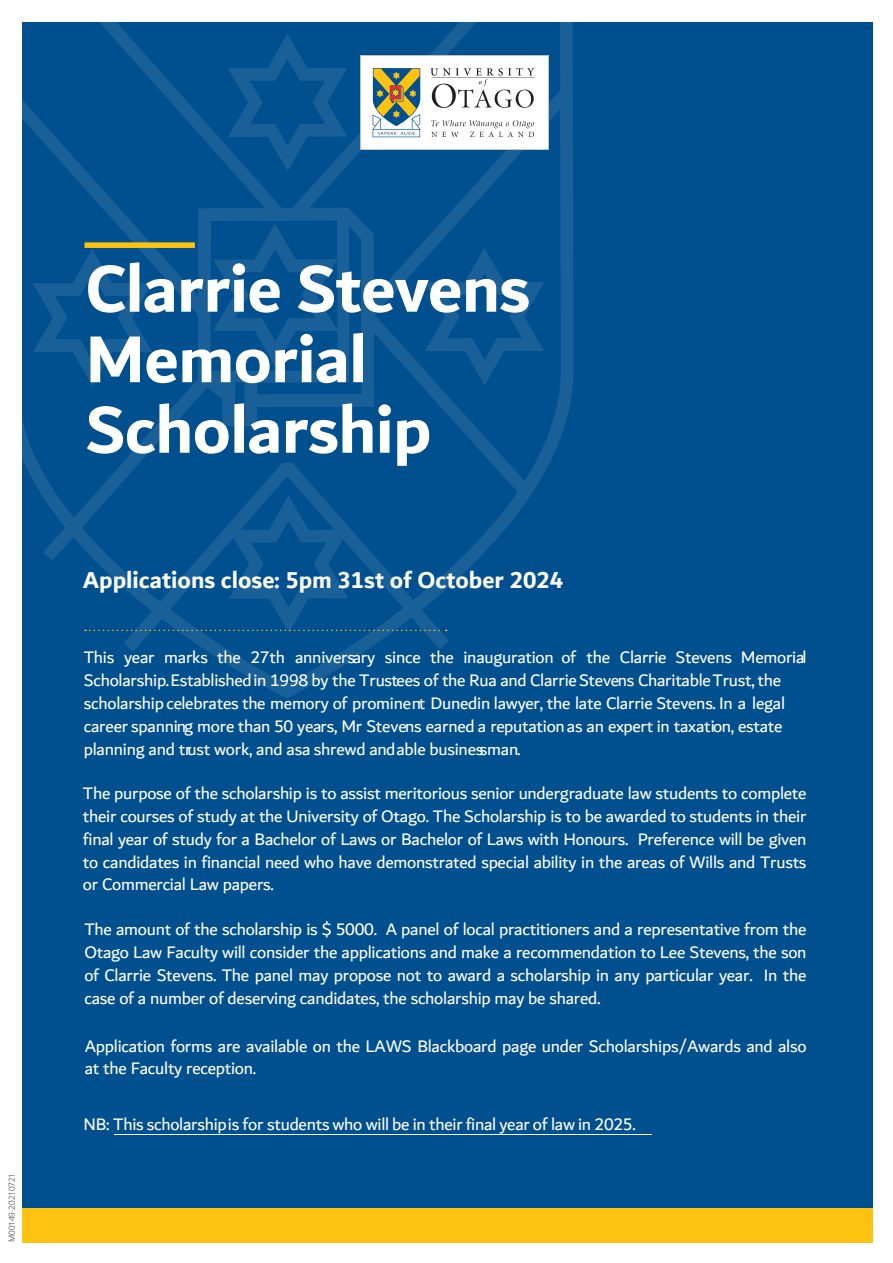
<style>
.page{position:relative;width:893px;height:1263px;background:#fff}
.page>*{position:absolute;margin:0;border:0;box-sizing:border-box;transform-origin:0 0}
.t1{font:700 70.5px/70.5px "Dubai";letter-spacing:-.01em;color:#fff}
.Date_venue{font:700 24.75px "Dubai";color:#fff}
.Body{font:18px/23px "Dubai";letter-spacing:-.015em;color:#fff}
.t2{font:300 8.25px "Open Sans";letter-spacing:-.02em;color:#231f20}
</style>
<div class="page">
<div style="left:22px;top:22px;width:850px;height:1187px;background:#004f8f"></div>
<svg style="left:229px;top:22px;width:344px;height:676px"></svg>
<svg style="left:127px;top:646px;width:335px;height:19px"></svg>
<svg style="left:555px;top:74px;width:19px;height:434px"></svg>
<svg style="left:22px;top:22px;width:533px;height:624px"></svg>
<svg style="left:30px;top:201px;width:350px;height:373px"></svg>
<div style="left:22px;top:1208px;width:850px;height:34px;background:#fec210"></div>
<svg style="left:360px;top:55px;width:188px;height:95px;background:#dedfda"></svg>
<div style="left:85px;top:242px;width:110px;height:6px;background:#fec210"></div>
<svg style="left:85px;top:630px;width:362px;height:1px"></svg>
<hr style="left:114px;top:1133px;width:537px;height:1px;background:#fff">
<p class="t2" style="left:6px;top:1242px;width:70px;rotate:-90deg">M00149-20210721</p>
<p class="t1" style="left:85px;top:252px;width:446px">Clarrie Stevens<br>Memorial<br>Scholarship</p>
<p class="Date_venue" style="left:83px;top:565px;width:482px">Applications close: 5pm 31st of October 2024</p>
<p class="Body" style="left:84px;top:645px;width:724px">This year marks the 27th anniversary since the inauguration of the Clarrie Stevens Memorial Scholarship.Establishedin 1998 by the Trustees of the Rua and ClarrieStevens CharitableTrust, the scholarship celebrates the memory of prominent Dunedin lawyer, the late Clarrie Stevens. In a legal career spanning more than 50 years, Mr Stevens earned a reputationas an expert in taxation, estate planning and trust work, and asa shrewd and able businessman.</p>
<p class="Body" style="left:83px;top:781px;width:725px;text-align:justify">The purpose of the scholarship is to assist meritorious senior undergraduate law students to complete their courses of study at the University of Otago. The Scholarship is to be awarded to students in their final year of study for a Bachelor of Laws or Bachelor of Laws with Honours. Preference will be given to candidates in financial need who have demonstrated special ability in the areas of Wills and Trusts or Commercial Law papers.</p>
<p class="Body" style="left:84px;top:918px;width:724px;text-align:justify">The amount of the scholarship is $ 5000. A panel of local practitioners and a representative from the Otago Law Faculty will consider the applications and make a recommendation to Lee Stevens, the son of Clarrie Stevens. The panel may propose not to award a scholarship in any particular year. In the case of a number of deserving candidates, the scholarship may be shared.</p>
<p class="Body" style="left:85px;top:1035px;width:723px;line-height:21.6px">Application forms are available on the LAWS Blackboard page under Scholarships/Awards and also at the Faculty reception.</p>
<p class="Body" style="left:83px;top:1113px;width:554px">NB: This scholarshipis for students who will be in their final year of law in 2025.</p>
</div>
